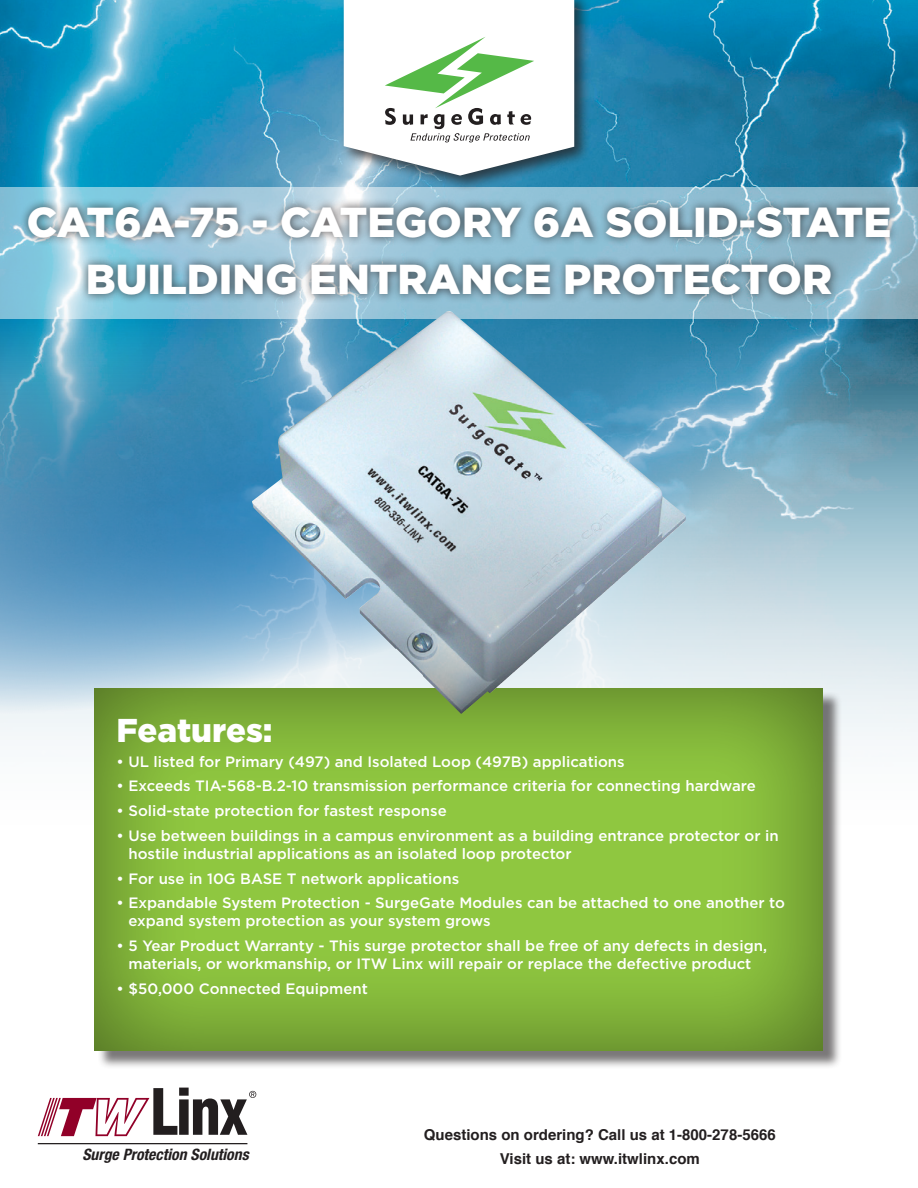
<style>
.page{position:relative;width:918px;height:1188px;background:#fff}
.page>*{position:absolute;margin:0;border:0;box-sizing:border-box;transform-origin:0 0}
.t1{font:900 41.85px/56.6px "Gotham";color:#fff;text-align:center}
.t2{font:900 33px "Gotham";color:#fff}
.t3{font:700 20.85px "Helvetica";color:#231f20}
.t4{font:italic 700 condensed 15.75px "Helvetica Neue";color:#221e1f}
.t5{font:500 15px/18px "Gotham";color:#fff}
.t6{font:700 15px "Helvetica";color:#231f20}
</style>
<div class="page">
<img style="left:0;top:0;width:918px;height:740px">
<div style="left:97px;top:691px;width:745px;height:378px;background:#231f20;opacity:.6"></div>
<div style="left:82px;top:679px;width:754px;height:372px;background:#231f20;opacity:.55"></div>
<svg style="left:0;top:187px;width:918px;height:132px;background:#93c2d6"></svg>
<div style="left:19px;top:198px;width:880px;height:106px;background:#231f20;opacity:.75"></div>
<div style="left:340px;top:0;width:251px;height:192px;background:#231f20;opacity:.75"></div>
<svg style="left:344px;top:0;width:230px;height:176px"></svg>
<svg style="left:38px;top:1088px;width:218px;height:48px"></svg>
<hr style="left:38px;top:1143px;width:209px;height:1px;background:#221e1f">
<img style="left:252px;top:311px;width:434px;height:403px">
<p class="t1" style="left:27px;top:193px;width:866px">CAT6A-75 - CATEGORY 6A SOLID-STATE<br>BUILDING ENTRANCE PROTECTOR</p>
<p class="t2" style="left:117px;top:711px;width:158px">Features:</p>
<p class="t5" style="left:117px;top:752px;width:510px">• UL listed for Primary (497) and Isolated Loop (497B) applications</p>
<p class="t5" style="left:117px;top:777px;width:641px">• Exceeds TIA-568-B.2-10 transmission performance criteria for connecting hardware</p>
<p class="t5" style="left:117px;top:802px;width:332px">• Solid-state protection for fastest response</p>
<p class="t5" style="left:129px;top:826px;width:652px;text-indent:-12px">• Use between buildings in a campus environment as a building entrance protector or in hostile industrial applications as an isolated loop protector</p>
<p class="t5" style="left:117px;top:869px;width:344px">• For use in 10G BASE T network applications</p>
<p class="t5" style="left:129px;top:894px;width:658px;text-indent:-12px">• Expandable System Protection - SurgeGate Modules can be attached to one another to expand system protection as your system grows</p>
<p class="t5" style="left:117px;top:937px;width:652px;text-align:center">• 5 Year Product Warranty - This surge protector shall be free of any defects in design, materials, or workmanship, or ITW Linx will repair or replace the defective product</p>
<p class="t5" style="left:117px;top:979px;width:253px">• $50,000 Connected Equipment</p>
<p class="t4" style="left:82px;top:1145px;width:168px">Surge Protection Solutions</p>
<p class="t6" style="left:424px;top:1122px;width:353px">Questions on ordering? Call us at 1-800-278-5666</p>
<p class="t3" style="left:471px;top:1121px;width:169px">www.itwlinx.com</p>
<p class="t6" style="left:500px;top:1146px;width:202px">Visit us at: www.itwlinx.com</p>
</div>
